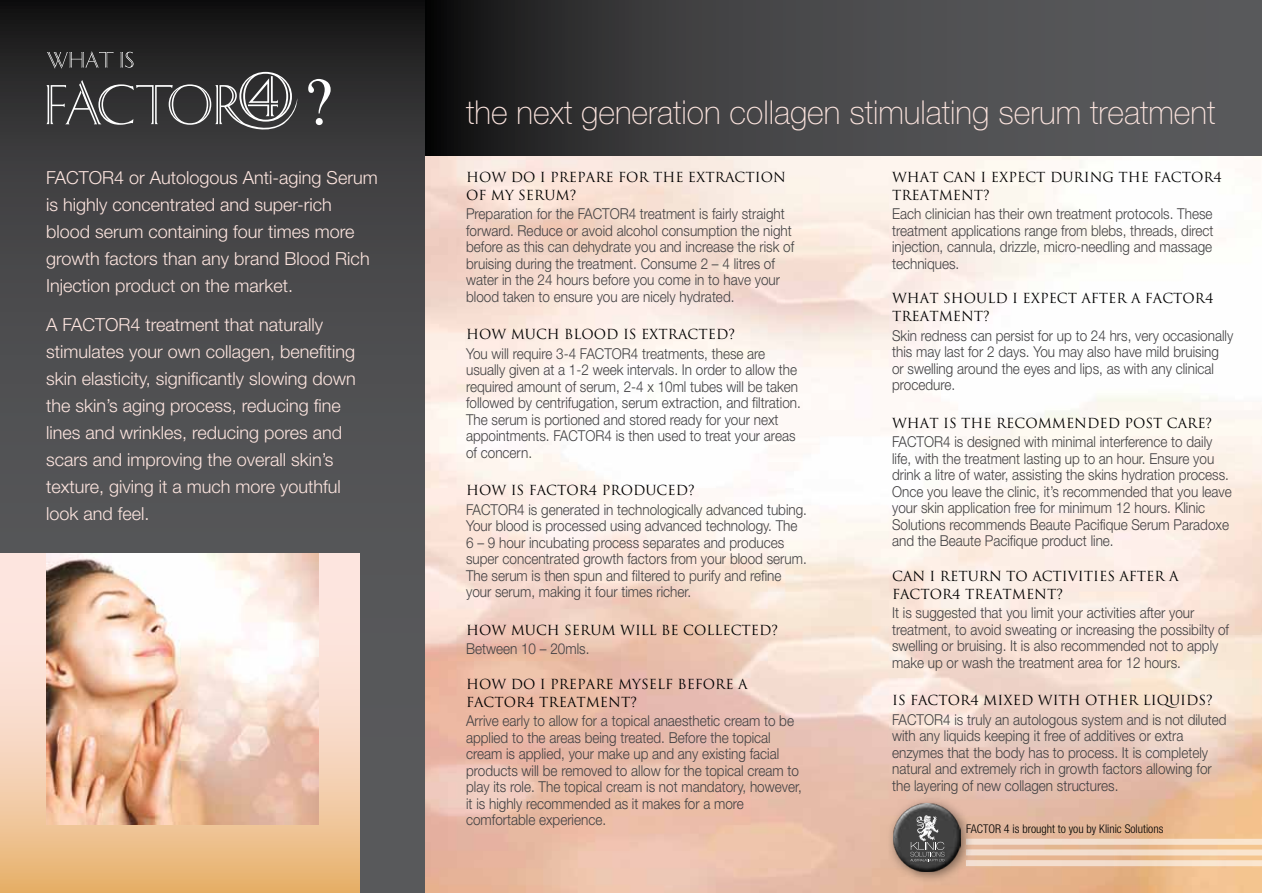
<style>
.page{position:relative;width:1263px;height:893px;background:#fff}
.page>*{position:absolute;margin:0;border:0;box-sizing:border-box;transform-origin:0 0}
.t1{font:67.5px "Times LTMM";color:#fff;scale:.96 1}
.t2{font:100 33px "Helvetica Neue";color:#fde5df}
.t3{font:300 18px/27px "Helvetica Neue";color:#fde5df}
.t4{font:300 15px/16.5px "Helvetica Neue";color:#414042;scale:.9 1}
.t5{font:13.5px/18px "Trajan";color:#000}
.t6{font:300 condensed 12px "Helvetica Neue";color:#000}
</style>
<div class="page">
<svg style="left:425px;top:0;width:837px;height:156px"></svg>
<svg style="left:0;top:0;width:425px;height:893px"></svg>
<svg style="left:0;top:554px;width:359px;height:339px"></svg>
<svg style="left:46px;top:51px;width:251px;height:84px"></svg>
<img style="left:46px;top:554px;width:273px;height:271px">
<div style="left:966px;top:860px;width:296px;height:6px;background:#f4dece"></div>
<div style="left:966px;top:849px;width:296px;height:6px;background:#f4dfce"></div>
<div style="left:966px;top:839px;width:296px;height:6px;background:#f4dfcf"></div>
<img style="left:882px;top:793px;width:95px;height:95px">
<img style="left:893px;top:804px;width:68px;height:67px">
<svg style="left:910px;top:815px;width:34px;height:46px"></svg>
<h1 class="t1" style="left:304px;top:59px;width:31px">?</h1>
<p class="t3" style="left:46px;top:164px;width:333px">FACTOR4 or Autologous Anti-aging Serum is highly concentrated and super-rich blood serum containing four times more growth factors than any brand Blood Rich Injection product on the market.</p>
<p class="t3" style="left:46px;top:311px;width:311px">A FACTOR4 treatment that naturally stimulates your own collagen, benefiting skin elasticity, significantly slowing down the skin’s aging process, reducing fine lines and wrinkles, reducing pores and scars and improving the overall skin’s texture, giving it a much more youthful look and feel.</p>
<h2 class="t2" style="left:466px;top:93px;width:751px">the next generation collagen stimulating serum treatment</h2>
<p class="t5" style="left:466px;top:168px;width:321px">HOW DO I PREPARE FOR THE EXTRACTION<br>OF MY SERUM?</p>
<p class="t4" style="left:466px;top:205px;width:366px">Preparation for the FACTOR4 treatment is fairly straight forward. Reduce or avoid alcohol consumption the night before as this can dehydrate you and increase the risk of bruising during the treatment. Consume 2 – 4 litres of water in the 24 hours before you come in to have your blood taken to ensure you are nicely hydrated.</p>
<p class="t5" style="left:466px;top:325px;width:270px">HOW MUCH BLOOD IS EXTRACTED?</p>
<p class="t4" style="left:466px;top:345px;width:374px">You will require 3-4 FACTOR4 treatments, these are usually given at a 1-2 week intervals. In order to allow the required amount of serum, 2-4 x 10ml tubes will be taken followed by centrifugation, serum extraction, and filtration.<br>The serum is portioned and stored ready for your next appointments. FACTOR4 is then used to treat your areas of concern.</p>
<p class="t5" style="left:466px;top:481px;width:230px">HOW IS FACTOR4 PRODUCED?</p>
<p class="t4" style="left:466px;top:501px;width:380px">FACTOR4 is generated in technologically advanced tubing.<br>Your blood is processed using advanced technology. The 6 – 9 hour incubating process separates and produces super concentrated growth factors from your blood serum.<br>The serum is then spun and filtered to purify and refine your serum, making it four times richer.</p>
<p class="t5" style="left:466px;top:621px;width:313px">HOW MUCH SERUM WILL BE COLLECTED?</p>
<p class="t4" style="left:466px;top:640px;width:138px">Between 10 – 20mls.</p>
<p class="t5" style="left:466px;top:675px;width:283px">HOW DO I PREPARE MYSELF BEFORE A<br>FACTOR4 TREATMENT?</p>
<p class="t4" style="left:466px;top:712px;width:374px">Arrive early to allow for a topical anaesthetic cream to be applied to the areas being treated. Before the topical cream is applied, your make up and any existing facial products will be removed to allow for the topical cream to play its role. The topical cream is not mandatory, however, it is highly recommended as it makes for a more comfortable experience.</p>
<p class="t5" style="left:892px;top:168px;width:332px">WHAT CAN I EXPECT DURING THE FACTOR4<br>TREATMENT?</p>
<p class="t4" style="left:892px;top:205px;width:359px;text-align:justify">Each clinician has their own treatment protocols. These treatment applications range from blebs, threads, direct injection, cannula, drizzle, micro-needling and massage techniques.</p>
<p class="t5" style="left:892px;top:289px;width:323px">WHAT SHOULD I EXPECT AFTER A FACTOR4<br>TREATMENT?</p>
<p class="t4" style="left:892px;top:327px;width:380px">Skin redness can persist for up to 24 hrs, very occasionally this may last for 2 days. You may also have mild bruising or swelling around the eyes and lips, as with any clinical procedure.</p>
<p class="t5" style="left:892px;top:414px;width:322px">WHAT IS THE RECOMMENDED POST CARE?</p>
<p class="t4" style="left:892px;top:433px;width:379px">FACTOR4 is designed with minimal interference to daily life, with the treatment lasting up to an hour. Ensure you drink a litre of water, assisting the skins hydration process.<br>Once you leave the clinic, it’s recommended that you leave your skin application free for minimum 12 hours. Klinic Solutions recommends Beaute Pacifique Serum Paradoxe and the Beaute Pacifique product line.</p>
<p class="t5" style="left:892px;top:567px;width:288px">CAN I RETURN TO ACTIVITIES AFTER A<br>FACTOR4 TREATMENT?</p>
<p class="t4" style="left:892px;top:604px;width:376px">It is suggested that you limit your activities after your treatment, to avoid sweating or increasing the possibilty of swelling or bruising. It is also recommended not to apply make up or wash the treatment area for 12 hours.</p>
<p class="t5" style="left:892px;top:691px;width:322px">IS FACTOR4 MIXED WITH OTHER LIQUIDS?</p>
<p class="t4" style="left:892px;top:711px;width:373px">FACTOR4 is truly an autologous system and is not diluted with any liquids keeping it free of additives or extra enzymes that the body has to process. It is completely natural and extremely rich in growth factors allowing for the layering of new collagen structures.</p>
<p class="t6" style="left:966px;top:822px;width:199px">FACTOR 4 is brought to you by Klinic Solutions</p>
</div>
